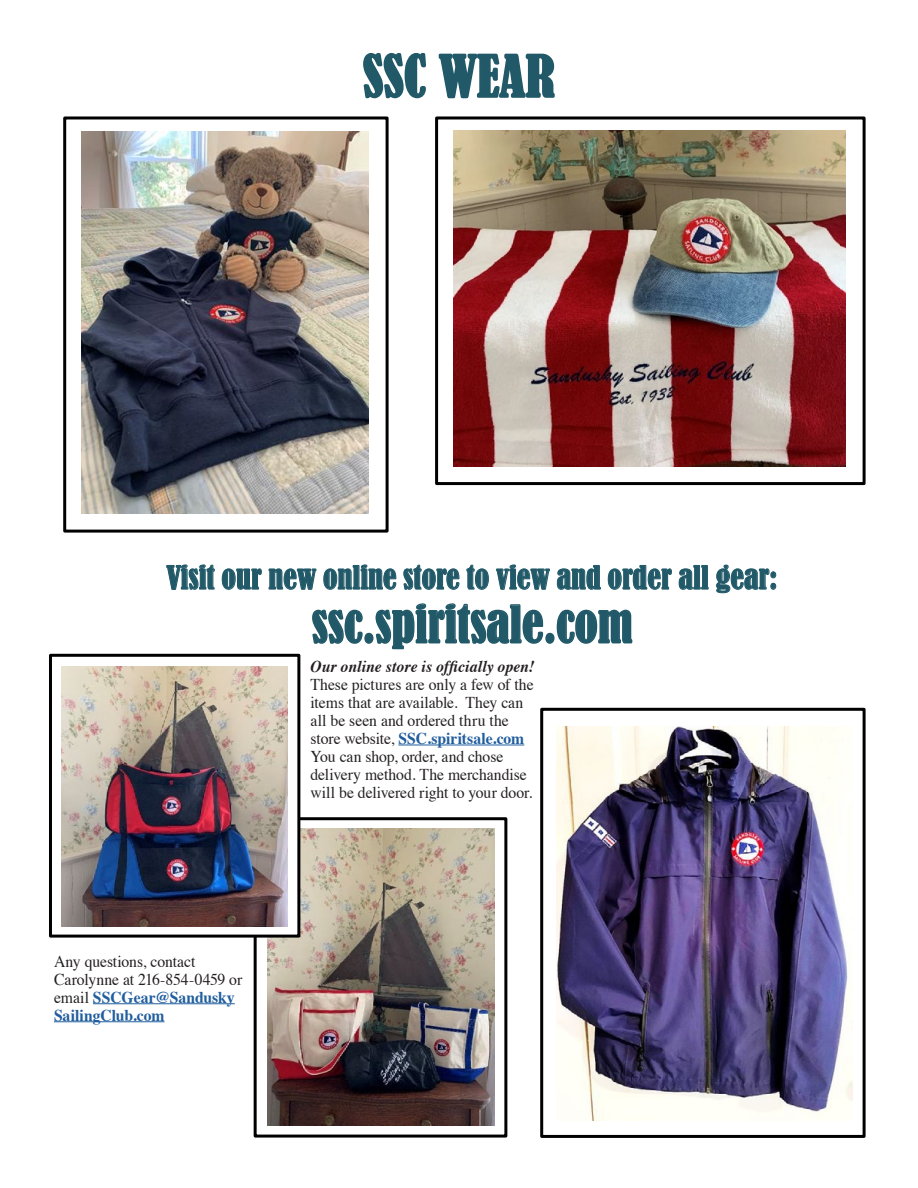
<style>
.page{position:relative;width:918px;height:1188px;background:#fff}
.page>*{position:absolute;margin:0;border:0;box-sizing:border-box;transform-origin:0 0}
.t1{font:condensed 54px "Bernard";letter-spacing:.005em;color:#215968}
.t2{font:condensed 48px "Bernard";color:#215968}
.t3{font:condensed 30px "Bernard";letter-spacing:.005em;color:#215968}
.t4{font:16.5px/18px "Times";letter-spacing:-.005em;color:#231f20;scale:.95 1}
.t5{font:700 16.5px "Times";letter-spacing:-.005em;color:#215e9e;scale:.95 1}
.t6{font:italic 700 16.5px "Times";letter-spacing:.005em;color:#231f20;scale:.95 1}
.s1{font-weight:400;color:#231f20}
.s2{font-weight:700;color:#215e9e}
</style>
<div class="page">
<div style="left:254px;top:817px;width:253px;height:321px;border:3px solid #000"></div>
<img style="left:267px;top:828px;width:227px;height:297px">
<div style="left:435px;top:116px;width:431px;height:369px;border:3px solid #000"></div>
<div style="left:63px;top:116px;width:326px;height:417px;border:3px solid #000"></div>
<div style="left:50px;top:655px;width:249px;height:281px;background:#fff"></div>
<div style="left:49px;top:654px;width:251px;height:284px;border:3px solid #000"></div>
<div style="left:540px;top:708px;width:326px;height:430px;border:3px solid #000"></div>
<img style="left:81px;top:131px;width:288px;height:383px">
<img style="left:557px;top:726px;width:295px;height:395px">
<img style="left:61px;top:666px;width:227px;height:261px">
<img style="left:454px;top:131px;width:392px;height:335px">
<hr style="left:398px;top:745px;width:126px;height:1px;background:#215e9e">
<hr style="left:93px;top:1003px;width:142px;height:1px;background:#215e9e">
<hr style="left:54px;top:1021px;width:111px;height:1px;background:#215e9e">
<p class="t1" style="left:363px;top:45px;width:193px">SSC WEAR</p>
<p class="t3" style="left:166px;top:560px;width:612px">Visit our new online store to view and order all gear:</p>
<p class="t2" style="left:312px;top:596px;width:323px">ssc.spiritsale.com</p>
<p class="t6" style="left:310px;top:651px;width:237px">Our online store is officially open!</p>
<p class="t4" style="left:310px;top:674px;width:236px">These pictures are only a few of the items that are available. They can</p>
<p class="t4" style="left:310px;top:710px;width:210px">all be seen and ordered thru the</p>
<p class="t5" style="left:310px;top:723px;width:227px"><span class="s1">store website,</span> SSC.spiritsale.com</p>
<p class="t4" style="left:310px;top:746px;width:205px">You can shop, order, and chose</p>
<p class="t4" style="left:310px;top:764px;width:229px">delivery method. The merchandise</p>
<p class="t4" style="left:310px;top:782px;width:235px">will be delivered right to your door.</p>
<p class="t4" style="left:54px;top:951px;width:150px">Any questions, contact</p>
<p class="t4" style="left:54px;top:969px;width:200px">Carolynne at 216-854-0459 or email <span class="s2">SSCGear@Sandusky</span></p>
<p class="t5" style="left:54px;top:999px;width:118px">SailingClub.com</p>
</div>
